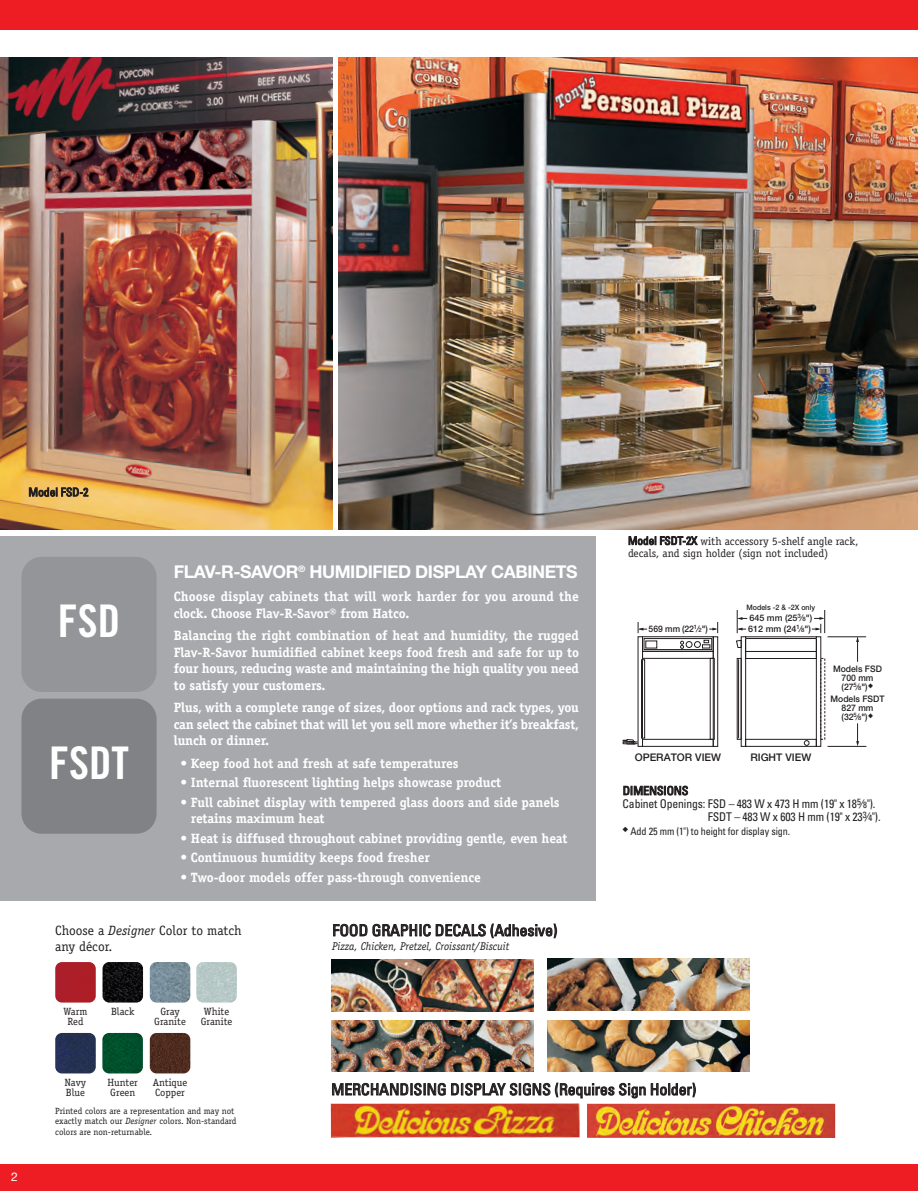
<style>
.page{position:relative;width:918px;height:1191px;background:#fff}
.page>*{position:absolute;margin:0;border:0;box-sizing:border-box;transform-origin:0 0}
.t1{font:45px "Trade Gothic LT Std Bd Cn 20";color:#fff}
.t2{font:700 17.7px "Helvetica Neue LT Std";letter-spacing:-.025em;color:#fff}
.t3{font:condensed 15.75px "Univers LT Std";color:#231f20}
.t4{font:700 13.5px/16.5px "Officina Serif Std";letter-spacing:-.01em;color:#fff}
.t5{font:13.5px/16.5px "Officina Serif Std";color:#231f20}
.t6{font:condensed 12px "Univers LT Std";letter-spacing:-.01em;color:#231f20}
.t7{font:12px "Helvetica Neue LT Std";color:#fff}
.t8{font:condensed 11.7px "Univers LT Std";color:#231f20}
.t9{font:11.25px/12px "Officina Serif Std";color:#231f20}
.t10{font:italic 11.25px "Officina Serif Std";color:#231f20;scale:.95 1}
.t11{font:10.5px/10.5px "Officina Serif Std";color:#231f20}
.t12{font:condensed 10.5px "Univers LT Std";letter-spacing:-.01em;color:#231f20}
.t13{font:500 10.5px "Helvetica Neue LT Std";color:#231f20}
.t14{font:9px/10.5px "Officina Serif Std";color:#231f20}
.t15{font:500 9px/9px "Helvetica Neue LT Std";color:#231f20;text-align:center;scale:.96 1}
.t16{font:500 9px "Helvetica Neue LT Std";color:#231f20}
.t17{font:500 9px "Helvetica Neue LT Std";color:#231f20;scale:.95 1}
.t18{font:500 7.5px "Helvetica Neue LT Std";color:#231f20;scale:.95 1}
.s1{font-style:italic}
.s2{font-family:"Univers LT Std";font-stretch:condensed}
.s3{font-size:6px}
.s4{font-size:9px}
</style>
<div class="page">
<img style="left:0;top:0;width:917px;height:1190px">
<p class="t8" style="left:28px;top:488px;width:61px">Model FSD-2</p>
<h1 class="t1" style="left:58px;top:605px;width:64px">FSD</h1>
<h1 class="t1" style="left:49px;top:746px;width:81px">FSDT</h1>
<h2 class="t2" style="left:174px;top:566px;width:405px">FLAV-R-SAVOR<sup>®</sup> HUMIDIFIED DISPLAY CABINETS</h2>
<p class="t4" style="left:174px;top:589px;width:406px">Choose display cabinets that will work harder for you around the clock. Choose Flav-R-Savor® from Hatco.</p>
<p class="t4" style="left:174px;top:628px;width:406px;text-align:justify">Balancing the right combination of heat and humidity, the rugged Flav-R-Savor humidified cabinet keeps food fresh and safe for up to four hours, reducing waste and maintaining the high quality you need to satisfy your customers.</p>
<p class="t4" style="left:174px;top:700px;width:407px;text-align:justify">Plus, with a complete range of sizes, door options and rack types, you can select the cabinet that will let you sell more whether it’s breakfast, lunch or dinner.</p>
<p class="t4" style="left:180px;top:756px;width:279px">• Keep food hot and fresh at safe temperatures</p>
<p class="t4" style="left:180px;top:775px;width:322px">• Internal fluorescent lighting helps showcase product</p>
<p class="t4" style="left:191px;top:795px;width:370px;text-indent:-10px">• Full cabinet display with tempered glass doors and side panels retains maximum heat</p>
<p class="t4" style="left:180px;top:831px;width:388px">• Heat is diffused throughout cabinet providing gentle, even heat</p>
<p class="t4" style="left:180px;top:850px;width:251px">• Continuous humidity keeps food fresher</p>
<p class="t4" style="left:180px;top:870px;width:302px">• Two-door models offer pass-through convenience</p>
<p class="t5" style="left:55px;top:921px;width:188px">Choose a <span class="s1">Designer</span> Color to match any décor.</p>
<p class="t3" style="left:332px;top:924px;width:226px">FOOD GRAPHIC DECALS (Adhesive)</p>
<p class="t10" style="left:332px;top:939px;width:188px">Pizza, Chicken, Pretzel, Croissant/Biscuit</p>
<p class="t9" style="left:628px;top:535px;width:232px"><span class="s2">Model FSDT-2X</span> with accessory 5-shelf angle rack, decals, and sign holder (sign not included)</p>
<p class="t18" style="left:746px;top:605px;width:74px">Models -2 &amp; -2X only</p>
<p class="t16" style="left:749px;top:614px;width:64px">645 mm (25<sup>3</sup>⁄<span class="s3">8</span>")</p>
<p class="t17" style="left:648px;top:625px;width:64px">569 mm (22<sup>1</sup>⁄<span class="s3">2</span>")</p>
<p class="t16" style="left:748px;top:625px;width:64px">612 mm (24<sup>1</sup>⁄<span class="s3">8</span>")</p>
<p class="t15" style="left:833px;top:665px;width:52px">Models FSD<br>700 mm (27<sup>5</sup>⁄<span class="s3">8</span>")◆</p>
<p class="t15" style="left:830px;top:695px;width:58px">Models FSDT<br>827 mm (32<sup>5</sup>⁄<span class="s3">8</span>")◆</p>
<p class="t13" style="left:634px;top:753px;width:88px">OPERATOR VIEW</p>
<p class="t13" style="left:750px;top:753px;width:62px">RIGHT VIEW</p>
<p class="t6" style="left:622px;top:786px;width:67px">DIMENSIONS</p>
<p class="t6" style="left:622px;top:799px;width:254px">Cabinet Openings: FSD – 483 W x 473 H mm (19" x 18<sup>5</sup>⁄<span class="s4">8</span>").</p>
<p class="t6" style="left:707px;top:812px;width:174px">FSDT – 483 W x 603 H mm (19" x 23<sup>3</sup>⁄<span class="s4">4</span>").</p>
<p class="t12" style="left:622px;top:827px;width:169px">◆ Add 25 mm (1") to height for display sign.</p>
<p class="t7" style="left:11px;top:1172px;width:8px">2</p>
<p class="t11" style="left:64px;top:1005px;width:25px">Warm</p>
<p class="t11" style="left:111px;top:1005px;width:25px">Black</p>
<p class="t11" style="left:68px;top:1016px;width:17px">Red</p>
<p class="t11" style="left:201px;top:1005px;width:33px">White<br>Granite</p>
<p class="t11" style="left:154px;top:1005px;width:33px;text-align:center">Gray<br>Granite</p>
<p class="t11" style="left:65px;top:1076px;width:23px">Navy<br>Blue</p>
<p class="t11" style="left:153px;top:1076px;width:36px">Antique<br>Copper</p>
<p class="t11" style="left:108px;top:1076px;width:32px">Hunter<br>Green</p>
<p class="t14" style="left:55px;top:1105px;width:183px">Printed colors are a representation and may not exactly match our <span class="s1">Designer</span> colors. Non-standard colors are non-returnable.</p>
<p class="t3" style="left:331px;top:1083px;width:366px">MERCHANDISING DISPLAY SIGNS (Requires Sign Holder)</p>
</div>
